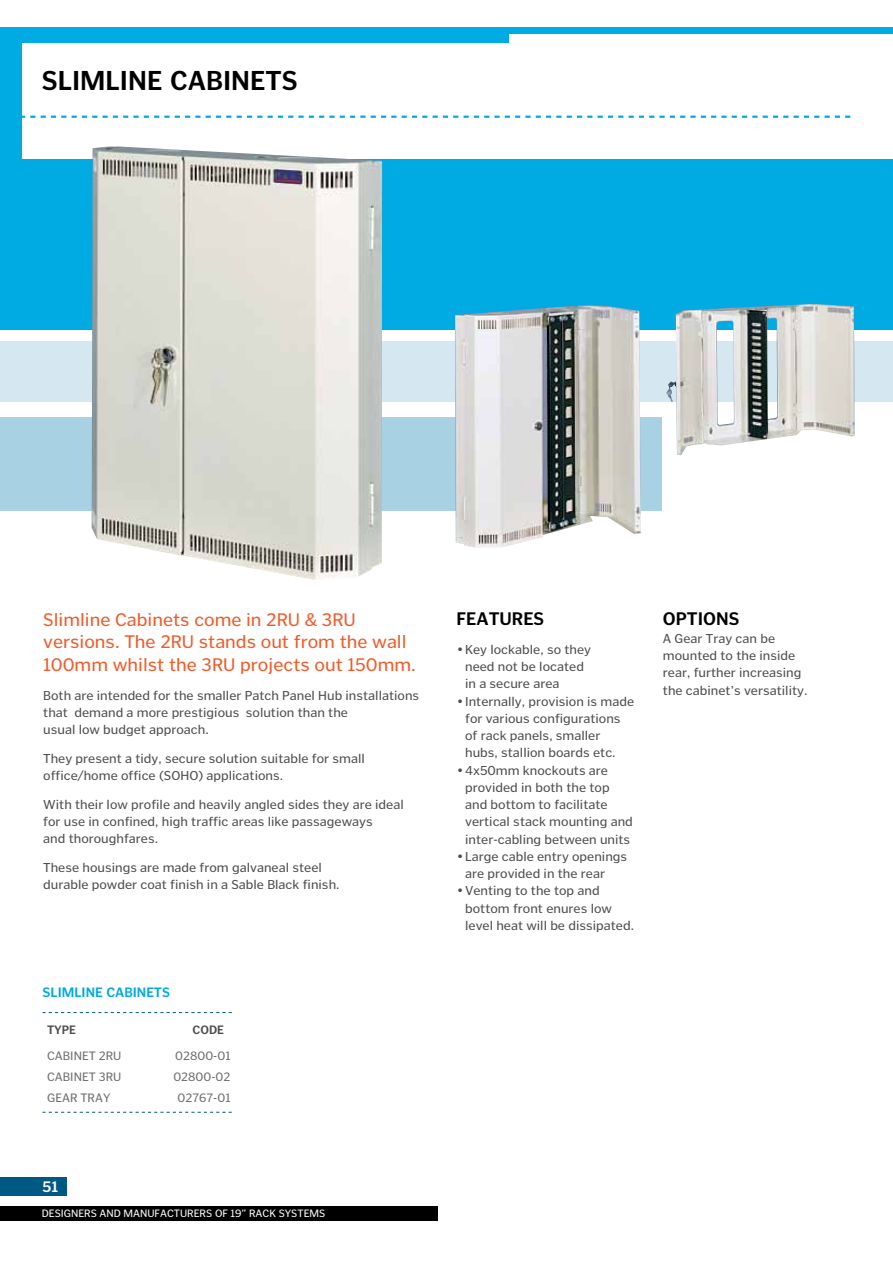
<style>
.page{position:relative;width:893px;height:1263px;background:#fff}
.page>*{position:absolute;margin:0;border:0;box-sizing:border-box;transform-origin:0 0}
.t1{font:700 27px "Poynter Text Sans";color:#000}
.t2{font:18px/22.5px "Poynter Text Sans";color:#f15a29}
.t3{font:700 18px "Poynter Text Sans";color:#000}
.t4{font:700 15px "Poynter Text Sans";color:#fff}
.t5{font:700 13.5px "Poynter Text Sans";color:#00aae2}
.t6{font:12.75px/17.2px "Poynter Text Sans";color:#4d4d4f}
.t7{font:12px "Poynter Text Sans";color:#6d6e71}
.t8{font:700 12px "Poynter Text Sans";color:#4d4d4f}
.t9{font:10.5px "Poynter Text Sans";color:#fff}
.s1{font-family:"Zurich BT";font-weight:300}
</style>
<div class="page">
<div style="left:0;top:1205px;width:437px;height:15px;background:#000"></div>
<div style="left:0;top:1178px;width:67px;height:18px;background:#005983"></div>
<div style="left:0;top:28px;width:508px;height:15px;background:#00aae2"></div>
<div style="left:0;top:28px;width:893px;height:6px;background:#00aae2"></div>
<div style="left:0;top:28px;width:21px;height:246px;background:#00aae2"></div>
<svg style="left:21px;top:116px;width:829px;height:2px"></svg>
<svg style="left:43px;top:1112px;width:189px;height:1px"></svg>
<svg style="left:43px;top:1012px;width:189px;height:1px"></svg>
<div style="left:0;top:159px;width:893px;height:171px;background:#00aae2"></div>
<svg style="left:0;top:342px;width:893px;height:60px;background:#ced9dd"></svg>
<div style="left:0;top:417px;width:662px;height:93px;background:#a8d1e4"></div>
<img style="left:455px;top:305px;width:186px;height:243px">
<img style="left:92px;top:146px;width:290px;height:434px">
<img style="left:666px;top:310px;width:16px;height:92px">
<h1 class="t1" style="left:42px;top:65px;width:257px">SLIMLINE CABINETS</h1>
<h2 class="t2" style="left:43px;top:608px;width:374px">Slimline Cabinets come in 2RU &amp; 3RU versions. The 2RU stands out from the wall<br>100mm whilst the 3RU projects out 150mm.</h2>
<p class="t6" style="left:43px;top:686px;width:378px">Both are intended for the smaller Patch Panel Hub installations that demand a more prestigious solution than the<br>usual low budget approach.</p>
<p class="t6" style="left:43px;top:750px;width:323px">They present a tidy, secure solution suitable for small office/home office (SOHO) applications.</p>
<p class="t6" style="left:43px;top:796px;width:362px">With their low profile and heavily angled sides they are ideal for use in confined, high traffic areas like passageways<br>and thoroughfares.</p>
<p class="t6" style="left:43px;top:859px;width:298px">These housings are made from galvaneal steel durable powder coat finish in a Sable Black finish.</p>
<p class="t5" style="left:43px;top:985px;width:129px">SLIMLINE CABINETS</p>
<p class="t8" style="left:44px;top:1023px;width:7px">TYPE</p>
<p class="t8" style="left:193px;top:1023px;width:32px">CODE</p>
<p class="t7" style="left:47px;top:1049px;width:76px">Cabinet 2RU</p>
<p class="t7" style="left:175px;top:1049px;width:57px">02800-01</p>
<p class="t7" style="left:47px;top:1070px;width:76px">Cabinet 3RU</p>
<p class="t7" style="left:173px;top:1070px;width:59px">02800-02</p>
<p class="t7" style="left:44px;top:1091px;width:57px">G ear Tray</p>
<p class="t7" style="left:178px;top:1091px;width:54px">02767-01</p>
<p class="t4" style="left:43px;top:1178px;width:17px">51</p>
<p class="t9" style="left:42px;top:1207px;width:285px">DESIGNERS AND MANUFACTURERS OF 19” RACK SYSTEMS</p>
<h2 class="t3" style="left:457px;top:609px;width:89px">FEATURES</h2>
<p class="t6" style="left:465px;top:641px;width:127px;text-indent:-9px"><span class="s1">•</span>Key lockable, so they need not be located in a secure area</p>
<p class="t6" style="left:465px;top:693px;width:171px;text-indent:-9px"><span class="s1">•</span>I nternally, provision is made for various configurations of rack panels, smaller hubs, stallion boards etc.</p>
<p class="t6" style="left:465px;top:762px;width:169px;text-indent:-9px"><span class="s1">•</span>4x50mm knockouts are provided in both the top and bottom to facilitate vertical stack mounting and inter-cabling between units</p>
<p class="t6" style="left:465px;top:848px;width:164px;text-indent:-9px"><span class="s1">•</span>Large cable entry openings are provided in the rear</p>
<p class="t6" style="left:465px;top:882px;width:170px;text-indent:-9px"><span class="s1">•</span>Venting to the top and bottom front enures low level heat will be dissipated.</p>
<h2 class="t3" style="left:663px;top:609px;width:78px">OPTIONS</h2>
<p class="t6" style="left:663px;top:630px;width:146px">A Gear Tray can be mounted to the inside rear, further increasing the cabinet’s versatility.</p>
</div>
